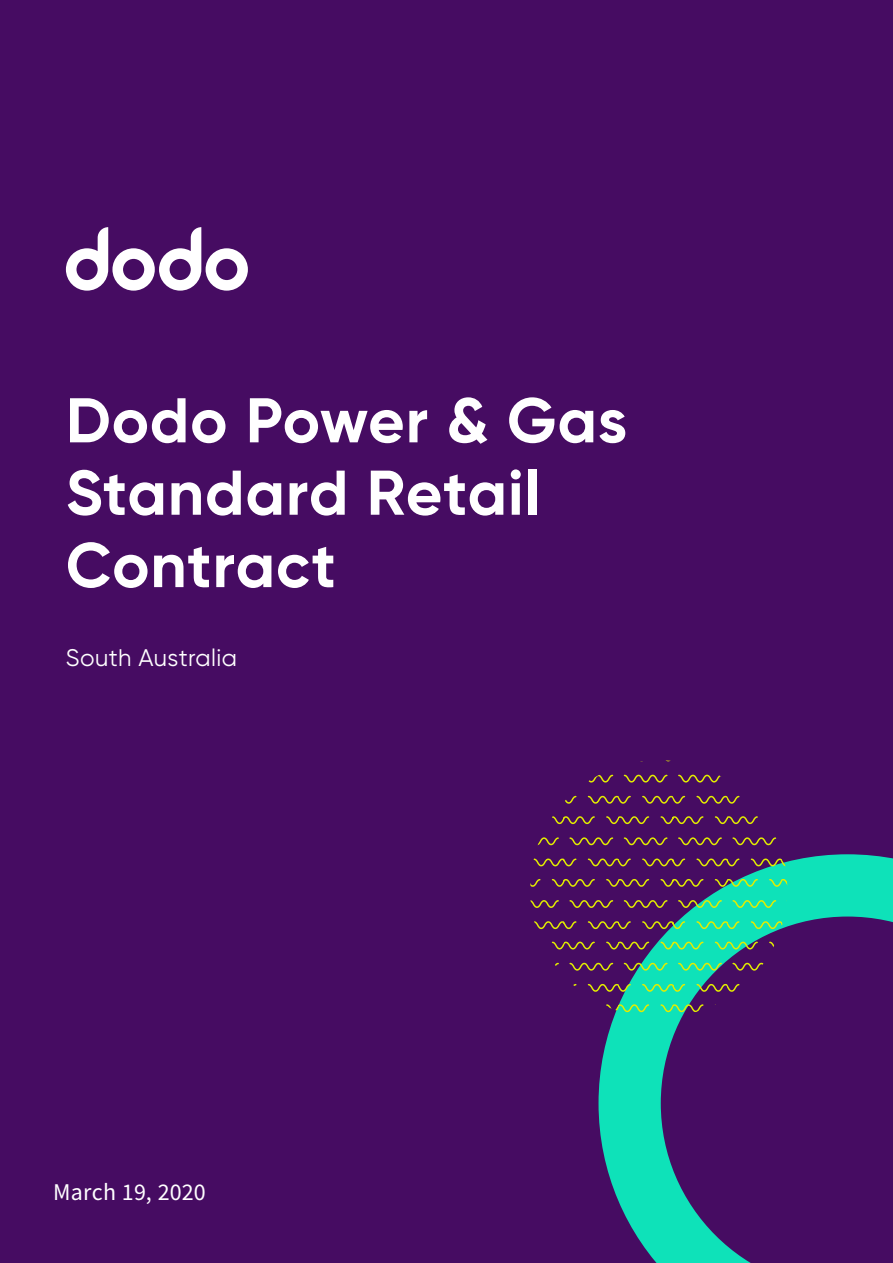
<style>
.page{position:relative;width:893px;height:1263px;background:#460c62}
.page>*{position:absolute;margin:0;border:0;box-sizing:border-box;transform-origin:0 0}
.t1{font:700 63px "Gilroy";letter-spacing:.015em;color:#fff}
.t2{font:24px "Gilroy";letter-spacing:.015em;color:#fff}
.t3{font:24px "Source Sans Pro";letter-spacing:.01em;color:#fff}
</style>
<div class="page">
<svg style="left:598px;top:854px;width:295px;height:409px"></svg>
<svg style="left:598px;top:1003px;width:129px;height:10px"></svg>
<svg style="left:551px;top:941px;width:228px;height:51px"></svg>
<svg style="left:530px;top:878px;width:257px;height:52px"></svg>
<svg style="left:533px;top:816px;width:253px;height:51px"></svg>
<svg style="left:565px;top:760px;width:175px;height:44px"></svg>
<svg style="left:66px;top:227px;width:182px;height:64px"></svg>
<p class="t1" style="left:66px;top:381px;width:563px">Dodo Power &amp; Gas</p>
<p class="t1" style="left:66px;top:453px;width:476px">Standard Retail</p>
<p class="t1" style="left:66px;top:526px;width:271px">Contract</p>
<p class="t2" style="left:66px;top:642px;width:173px">South Australia</p>
<p class="t3" style="left:53px;top:1177px;width:154px">March 19, 2020</p>
</div>
